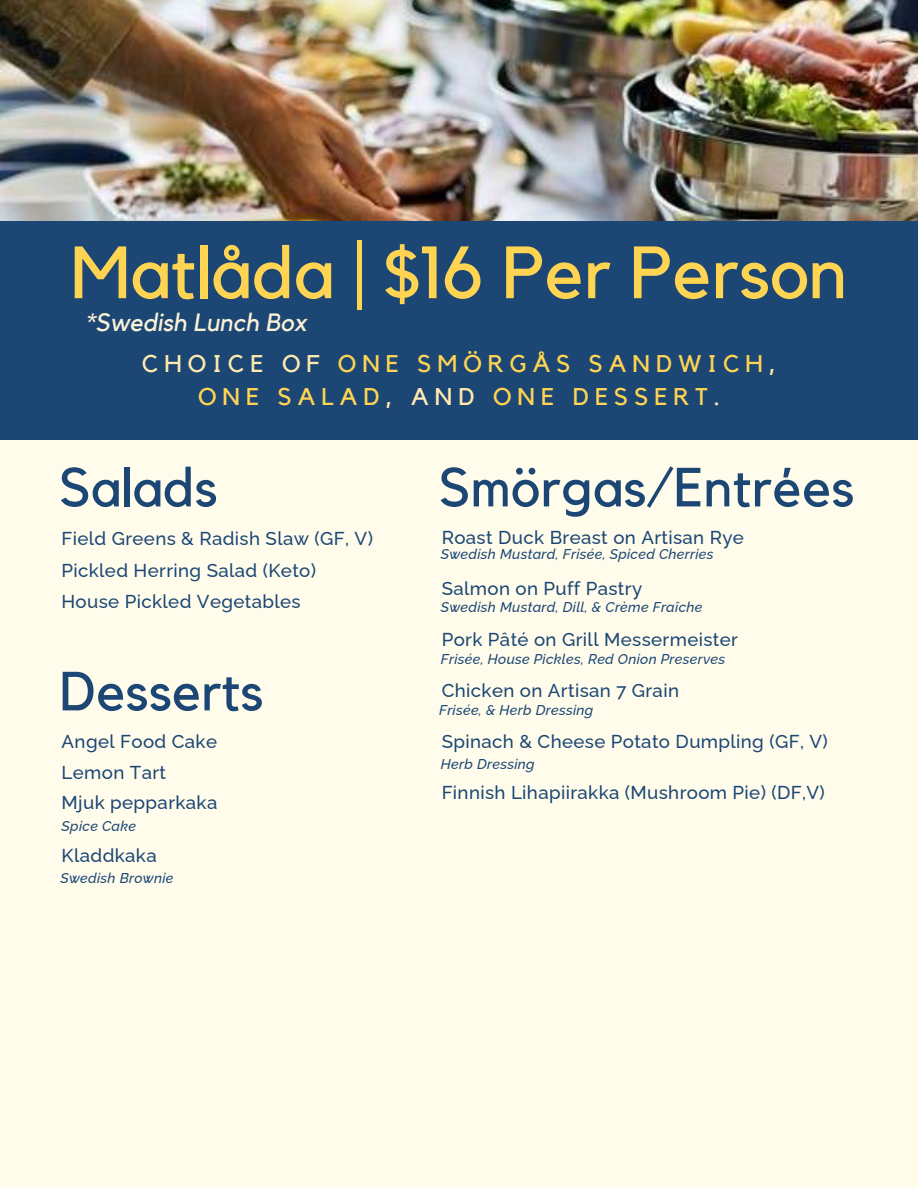
<style>
.page{position:relative;width:918px;height:1188px;background:#fffcec}
.page>*{position:absolute;margin:0;border:0;box-sizing:border-box;transform-origin:0 0}
.t1{font:73.05px "Kollektif";color:#ffd453}
.t2{font:54.45px "Kollektif";color:#1c4774}
.t3{font:italic 25.05px "Kollektif";color:#faf1d7}
.t4{font:24.15px/33.8px "Kollektif";letter-spacing:.25em;color:#ffd453;text-align:center}
.t5{font:500 18.75px/31.5px "Raleway";letter-spacing:.02em;color:#1c4774}
.t6{font:500 18.6px/30.8px "Raleway";letter-spacing:.02em;color:#1c4774}
.t7{font:italic 500 14.25px "Raleway";letter-spacing:.02em;color:#1c4774}
.s1{color:#ffeaaf}
</style>
<div class="page">
<div style="left:0;top:0;width:918px;height:440px;background:#1c4774"></div>
<img style="left:0;top:0;width:918px;height:220px">
<h1 class="t1" style="left:70px;top:239px;width:779px">Matlåda | $16 Per Person</h1>
<h3 class="t3" style="left:85px;top:311px;width:223px">*Swedish Lunch Box</h3>
<p class="t4" style="left:142px;top:347px;width:636px"><span class="s1">CHOICE OF</span> ONE SMÖRGÅS SANDWICH<span class="s1">,<br></span>ONE SALAD<span class="s1">, AND</span> ONE DESSERT<span class="s1">.</span></p>
<h2 class="t2" style="left:59px;top:462px;width:160px">Salads</h2>
<p class="t5" style="left:61px;top:523px;width:313px">Field Greens &amp; Radish Slaw (GF, V)<br>Pickled Herring Salad (Keto)<br>House Pickled Vegetables</p>
<h2 class="t2" style="left:59px;top:666px;width:206px">Desserts</h2>
<p class="t6" style="left:62px;top:726px;width:157px">Angel Food Cake<br>Lemon Tart<br>Mjuk pepparkaka</p>
<p class="t6" style="left:62px;top:840px;width:97px">Kladdkaka</p>
<p class="t7" style="left:62px;top:818px;width:76px">Spice Cake</p>
<p class="t7" style="left:61px;top:869px;width:114px">Swedish Brownie</p>
<h2 class="t2" style="left:439px;top:462px;width:417px">Smörgas/Entrées</h2>
<p class="t7" style="left:441px;top:546px;width:274px">Swedish Mustard, Frisée, Spiced Cherries</p>
<p class="t7" style="left:441px;top:598px;width:263px">Swedish Mustard, Dill, &amp; Crème Fraîche</p>
<p class="t6" style="left:442px;top:522px;width:304px">Roast Duck Breast on Artisan Rye</p>
<p class="t6" style="left:442px;top:573px;width:202px">Salmon on Puff Pastry</p>
<p class="t6" style="left:442px;top:624px;width:298px">Pork Pâté on Grill Messermeister</p>
<p class="t6" style="left:442px;top:675px;width:239px">Chicken on Artisan 7 Grain</p>
<p class="t6" style="left:442px;top:726px;width:388px">Spinach &amp; Cheese Potato Dumpling (GF, V)</p>
<p class="t6" style="left:442px;top:777px;width:384px">Finnish Lihapiirakka (Mushroom Pie) (DF,V)</p>
<p class="t7" style="left:441px;top:651px;width:286px">Frisée, House Pickles, Red Onion Preserves</p>
<p class="t7" style="left:439px;top:701px;width:156px">Frisée, &amp; Herb Dressing</p>
<p class="t7" style="left:441px;top:756px;width:95px">Herb Dressing</p>
</div>
